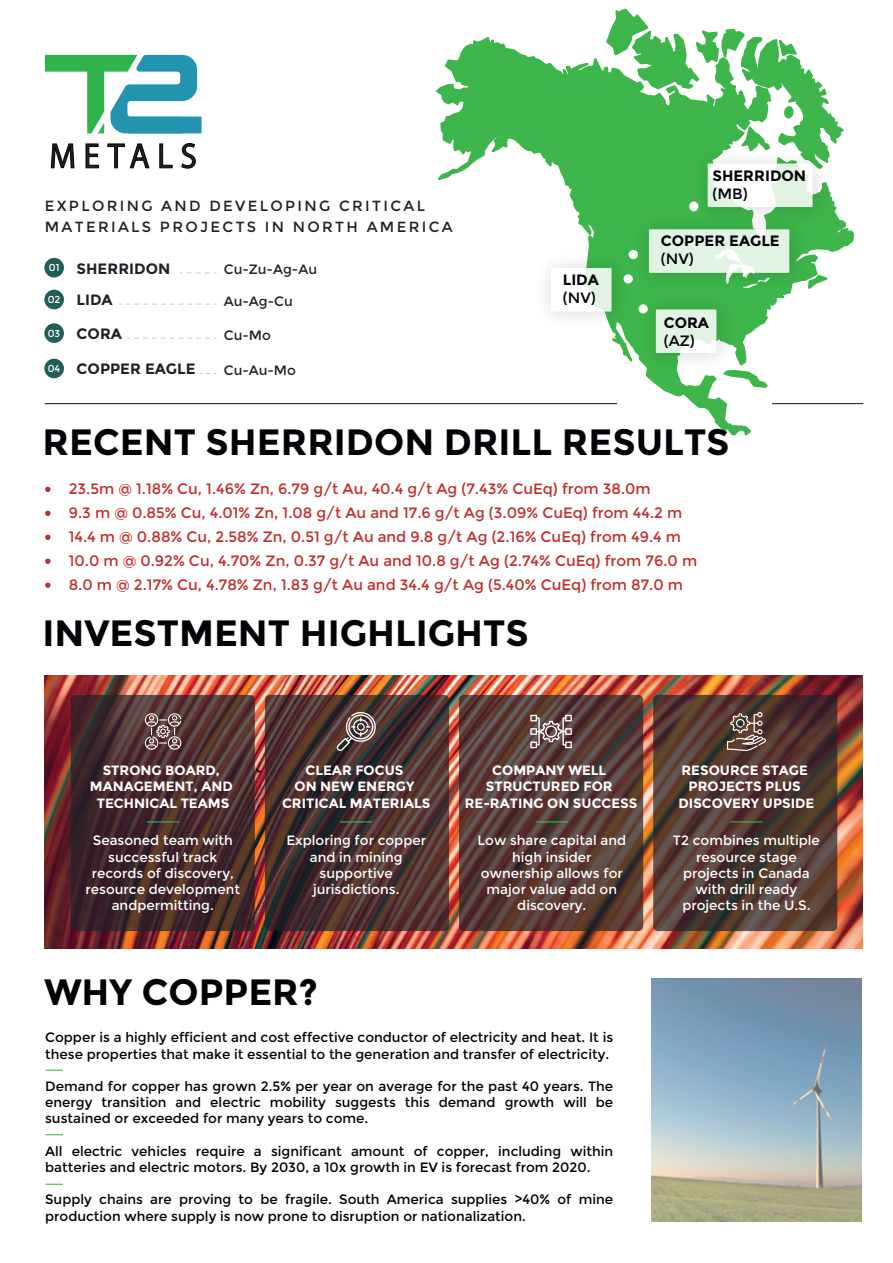
<style>
.page{position:relative;width:893px;height:1263px;background:#fff}
.page>*{position:absolute;margin:0;border:0;box-sizing:border-box;transform-origin:0 0}
.t1{font:700 36.6px "Montserrat";color:#020206}
.t2{font:15px/24px "Montserrat";color:#bf2f2e}
.t3{font:700 15px "Montserrat";color:#1f2228}
.t4{font:700 15px "Montserrat";color:#020206}
.t5{font:15px "Montserrat";color:#020206}
.t6{font:14.7px/21.8px "Montserrat";letter-spacing:.16em;color:#1f2228}
.t7{font:13.5px/16.2px "Montserrat";color:#020206}
.t8{font:13.5px/16.2px "Montserrat";color:#fff;text-align:center}
.t9{font:700 13.5px/16.2px "Montserrat";color:#fff;text-align:center}
.t10{font:13.5px "Montserrat";color:#1f2228}
.t11{font:10.05px "Montserrat";color:#fff}
.s1{font-weight:400;font-size:10.05px;color:#fff}
</style>
<div class="page">
<img style="left:45px;top:675px;width:817px;height:273px">
<svg style="left:45px;top:55px;width:157px;height:78px"></svg>
<svg style="left:51px;top:144px;width:23px;height:24px"></svg>
<svg style="left:86px;top:144px;width:13px;height:24px"></svg>
<svg style="left:108px;top:144px;width:16px;height:24px"></svg>
<svg style="left:130px;top:144px;width:19px;height:24px"></svg>
<svg style="left:160px;top:144px;width:12px;height:24px"></svg>
<svg style="left:182px;top:143px;width:13px;height:25px"></svg>
<svg style="left:569px;top:58px;width:286px;height:194px"></svg>
<svg style="left:436px;top:37px;width:141px;height:157px"></svg>
<svg style="left:582px;top:227px;width:247px;height:208px"></svg>
<svg style="left:605px;top:8px;width:243px;height:162px"></svg>
<img style="left:682px;top:194px;width:4px;height:14px">
<img style="left:621px;top:243px;width:7px;height:4px">
<img style="left:547px;top:247px;width:87px;height:89px">
<svg style="left:551px;top:268px;width:61px;height:44px"></svg>
<img style="left:628px;top:208px;width:185px;height:89px">
<svg style="left:649px;top:229px;width:140px;height:44px;background:#e2f3e3"></svg>
<img style="left:634px;top:288px;width:107px;height:89px">
<svg style="left:656px;top:309px;width:60px;height:44px;background:#e3f3e5"></svg>
<img style="left:686px;top:142px;width:151px;height:89px">
<svg style="left:708px;top:163px;width:105px;height:44px"></svg>
<svg style="left:180px;top:272px;width:36px;height:1px"></svg>
<svg style="left:128px;top:338px;width:88px;height:1px"></svg>
<svg style="left:119px;top:304px;width:97px;height:1px"></svg>
<hr style="left:45px;top:403px;width:572px;height:1px;background:#1f2228">
<hr style="left:772px;top:403px;width:91px;height:1px;background:#1f2228">
<div style="left:44px;top:258px;width:20px;height:19px;background:#225d5a;border-radius:50%"></div>
<div style="left:44px;top:290px;width:20px;height:19px;background:#225d5a;border-radius:50%"></div>
<div style="left:44px;top:323px;width:20px;height:20px;background:#225d5a;border-radius:50%"></div>
<div style="left:44px;top:359px;width:20px;height:19px;background:#225d5a;border-radius:50%"></div>
<svg style="left:71px;top:695px;width:184px;height:236px;background:#452b2d"></svg>
<svg style="left:265px;top:695px;width:184px;height:236px;background:#493130"></svg>
<svg style="left:459px;top:695px;width:184px;height:236px;background:#583c37"></svg>
<svg style="left:653px;top:695px;width:184px;height:236px;background:#513a32"></svg>
<hr style="left:147px;top:821px;width:32px;height:1px;background:#40b64a">
<hr style="left:340px;top:821px;width:32px;height:1px;background:#40b64a">
<hr style="left:536px;top:821px;width:32px;height:1px;background:#40b64a">
<hr style="left:730px;top:821px;width:33px;height:1px;background:#40b64a">
<svg style="left:727px;top:712px;width:39px;height:39px;background:#77645b"></svg>
<svg style="left:336px;top:710px;width:42px;height:41px;background:#715f5c"></svg>
<svg style="left:530px;top:715px;width:42px;height:33px"></svg>
<svg style="left:144px;top:713px;width:37px;height:37px"></svg>
<img style="left:652px;top:979px;width:210px;height:243px">
<svg style="left:46px;top:1184px;width:17px;height:1px"></svg>
<svg style="left:46px;top:1134px;width:17px;height:1px"></svg>
<svg style="left:46px;top:1070px;width:17px;height:1px"></svg>
<svg style="left:45px;top:487px;width:6px;height:5px"></svg>
<svg style="left:45px;top:511px;width:6px;height:5px"></svg>
<svg style="left:45px;top:535px;width:6px;height:5px"></svg>
<svg style="left:45px;top:559px;width:6px;height:5px"></svg>
<svg style="left:45px;top:582px;width:6px;height:6px"></svg>
<p class="t6" style="left:45px;top:195px;width:410px">EXPLORING AND DEVELOPING CRITICAL<br>MATERIALS PROJECTS IN NORTH AMERICA</p>
<p class="t3" style="left:77px;top:259px;width:95px">SHERRIDON</p>
<p class="t10" style="left:224px;top:262px;width:95px">Cu-Zu-Ag-Au</p>
<p class="t11" style="left:49px;top:262px;width:12px">01</p>
<p class="t11" style="left:48px;top:294px;width:14px">02</p>
<p class="t11" style="left:48px;top:327px;width:14px">03</p>
<p class="t3" style="left:48px;top:360px;width:149px"><span class="s1">04</span> COPPER EAGLE</p>
<p class="t10" style="left:224px;top:362px;width:74px">Cu-Au-Mo</p>
<p class="t3" style="left:77px;top:291px;width:38px">LIDA</p>
<p class="t10" style="left:224px;top:293px;width:71px">Au-Ag-Cu</p>
<p class="t3" style="left:77px;top:325px;width:47px">CORA</p>
<p class="t10" style="left:224px;top:327px;width:49px">Cu-Mo</p>
<p class="t4" style="left:563px;top:271px;width:38px">LIDA</p>
<p class="t5" style="left:563px;top:289px;width:34px">(NV)</p>
<p class="t4" style="left:712px;top:167px;width:95px">SHERRIDON</p>
<p class="t5" style="left:712px;top:185px;width:37px">(MB)</p>
<p class="t4" style="left:661px;top:232px;width:120px">COPPER EAGLE</p>
<p class="t5" style="left:661px;top:250px;width:34px">(NV)</p>
<p class="t4" style="left:664px;top:314px;width:47px">CORA</p>
<p class="t5" style="left:664px;top:332px;width:33px">(AZ)</p>
<h1 class="t1" style="left:43px;top:420px;width:689px">RECENT SHERRIDON DRILL RESULTS</h1>
<p class="t2" style="left:69px;top:477px;width:630px">23.5m @ 1.18% Cu, 1.46% Zn, 6.79 g/t Au, 40.4 g/t Ag (7.43% CuEq) from 38.0m<br>9.3 m @ 0.85% Cu, 4.01% Zn, 1.08 g/t Au and 17.6 g/t Ag (3.09% CuEq) from 44.2 m 14.4 m @ 0.88% Cu, 2.58% Zn, 0.51 g/t Au and 9.8 g/t Ag (2.16% CuEq) from 49.4 m 10.0 m @ 0.92% Cu, 4.70% Zn, 0.37 g/t Au and 10.8 g/t Ag (2.74% CuEq) from 76.0 m 8.0 m @ 2.17% Cu, 4.78% Zn, 1.83 g/t Au and 34.4 g/t Ag (5.40% CuEq) from 87.0 m</p>
<h1 class="t1" style="left:43px;top:611px;width:488px">INVESTMENT HIGHLIGHTS</h1>
<p class="t9" style="left:90px;top:762px;width:144px">STRONG BOARD,<br>MANAGEMENT, AND<br>TECHNICAL TEAMS</p>
<p class="t8" style="left:85px;top:833px;width:156px">Seasoned team with successful track records of discovery, resource development andpermitting.</p>
<p class="t9" style="left:282px;top:762px;width:150px">CLEAR FOCUS<br>ON NEW ENERGY<br>CRITICAL MATERIALS</p>
<p class="t8" style="left:286px;top:833px;width:141px">Exploring for copper and in mining supportive jurisdictions.</p>
<p class="t9" style="left:465px;top:762px;width:174px">COMPANY WELL<br>STRUCTURED FOR<br>RE-RATING ON SUCCESS</p>
<p class="t8" style="left:478px;top:833px;width:150px">Low share capital and high insider ownership allows for major value add on discovery.</p>
<h1 class="t1" style="left:44px;top:970px;width:275px">WHY COPPER?</h1>
<p class="t7" style="left:45px;top:1030px;width:570px">Copper is a highly efficient and cost effective conductor of electricity and heat. It is these properties that make it essential to the generation and transfer of electricity.</p>
<p class="t7" style="left:45px;top:1078px;width:570px;text-align:justify">Demand for copper has grown 2.5% per year on average for the past 40 years. The energy transition and electric mobility suggests this demand growth will be sustained or exceeded for many years to come.</p>
<p class="t7" style="left:45px;top:1143px;width:570px">All electric vehicles require a significant amount of copper, including within batteries and electric motors. By 2030, a 10x growth in EV is forecast from 2020.</p>
<p class="t7" style="left:45px;top:1192px;width:570px">Supply chains are proving to be fragile. South America supplies &gt;40% of mine production where supply is now prone to disruption or nationalization.</p>
<p class="t9" style="left:678px;top:762px;width:137px">RESOURCE STAGE<br>PROJECTS PLUS<br>DISCOVERY UPSIDE</p>
<p class="t8" style="left:673px;top:833px;width:149px">T2 combines multiple resource stage projects in Canada with drill ready projects in the U.S.</p>
</div>
